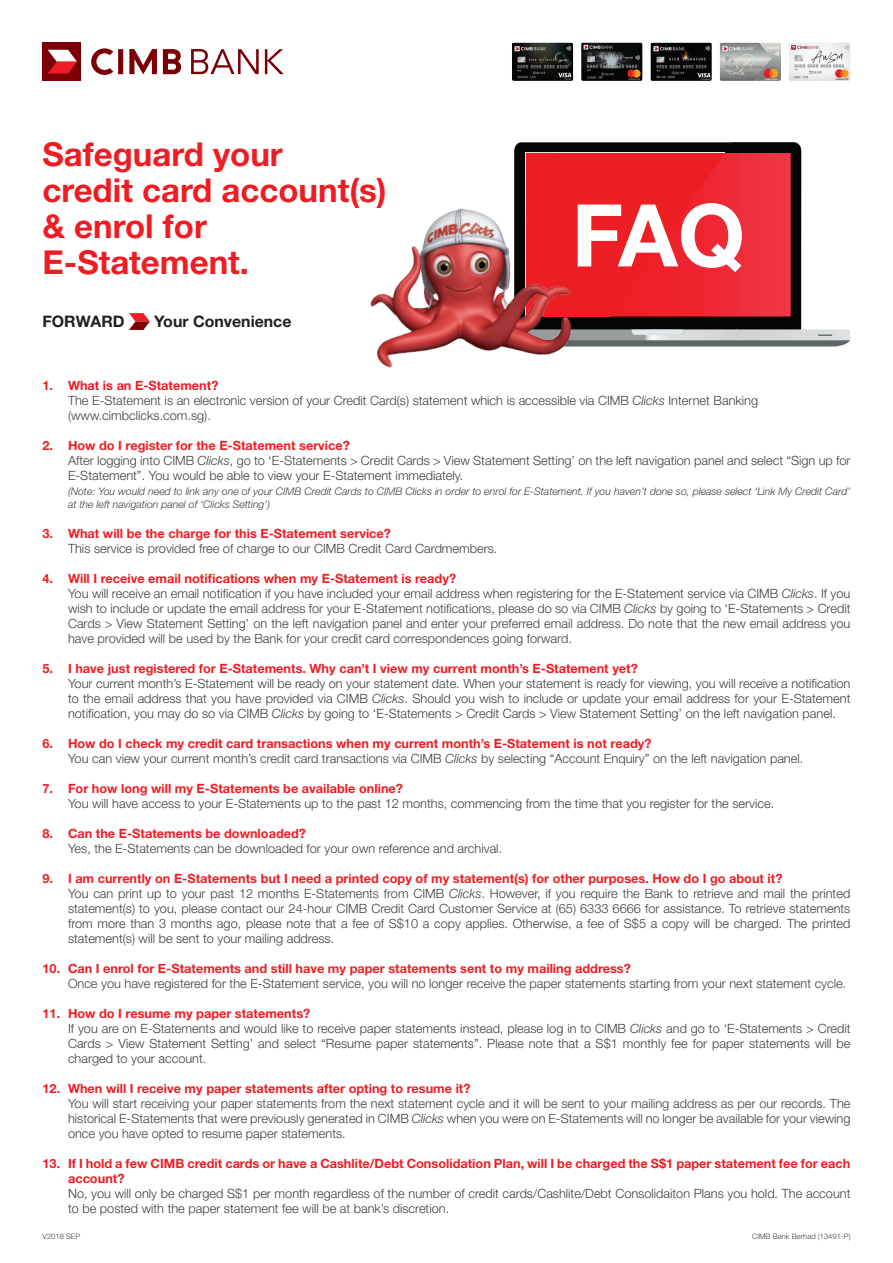
<style>
.page{position:relative;width:893px;height:1263px;background:#fff}
.page>*{position:absolute;margin:0;border:0;box-sizing:border-box;transform-origin:0 0}
.t1{font:700 86.7px "Helvetica Neue LT Std";color:#fff}
.t2{font:700 33px/36px "Helvetica Neue LT Std";color:#ee1d23}
.t3{font:700 15.9px "Helvetica Neue LT Std";color:#231f20}
.t4{font:300 12.75px/15px "Helvetica Neue LT Std";color:#3e3e3f}
.t5{font:700 12.75px/15px "Helvetica Neue LT Std";color:#ee1d23}
.t6{font:italic 300 10.5px/13.5px "Helvetica Neue LT Std";color:#3e3e3f}
.t7{font:300 7.5px "Helvetica Neue LT Std";letter-spacing:.01em;color:#3e3e3f}
.s1{font-weight:700;color:#ee1d23}
.s2{font-style:italic}
</style>
<div class="page">
<svg style="left:514px;top:142px;width:287px;height:187px;background:#0f0f0d"></svg>
<div style="left:526px;top:153px;width:264px;height:163px;background:#ed1f25"></div>
<svg style="left:594px;top:329px;width:256px;height:18px;background:#a5a9a9"></svg>
<img style="left:611px;top:142px;width:190px;height:175px">
<img style="left:611px;top:153px;width:179px;height:163px">
<img style="left:370px;top:191px;width:224px;height:177px">
<svg style="left:129px;top:313px;width:21px;height:17px"></svg>
<div style="left:43px;top:43px;width:38px;height:38px;background:#7a0006"></div>
<svg style="left:48px;top:50px;width:29px;height:24px"></svg>
<svg style="left:91px;top:48px;width:90px;height:27px"></svg>
<svg style="left:191px;top:49px;width:68px;height:25px"></svg>
<svg style="left:265px;top:49px;width:19px;height:25px"></svg>
<img style="left:512px;top:43px;width:61px;height:38px">
<img style="left:581px;top:43px;width:61px;height:38px">
<img style="left:651px;top:43px;width:61px;height:38px">
<img style="left:720px;top:43px;width:61px;height:38px">
<img style="left:789px;top:43px;width:61px;height:38px">
<h2 class="t2" style="left:43px;top:135px;width:346px">Safeguard your<br>credit card account(s) &amp; enrol for<br>E-Statement.</h2>
<p class="t3" style="left:43px;top:312px;width:84px">FORWARD</p>
<p class="t3" style="left:154px;top:312px;width:139px">Your Convenience</p>
<h1 class="t1" style="left:572px;top:182px;width:175px">FAQ</h1>
<p class="t4" style="left:68px;top:377px;width:692px;text-indent:-26px"><span class="s1">1. What is an E-Statement?<br></span>The E-Statement is an electronic version of your Credit Card(s) statement which is accessible via CIMB <span class="s2">Clicks</span> Internet Banking (www.cimbclicks.com.sg).</p>
<p class="t4" style="left:68px;top:437px;width:784px;text-indent:-26px"><span class="s1">2. How do I register for the E-Statement service?<br></span>After logging into CIMB <span class="s2">Clicks</span>, go to ‘E-Statements &gt; Credit Cards &gt; View Statement Setting’ on the left navigation panel and select “Sign up for<br>E-Statement”. You would be able to view your E-Statement immediately.</p>
<p class="t6" style="left:68px;top:484px;width:784px">(Note: You would need to link any one of your CIMB Credit Cards to CIMB Clicks in order to enrol for E-Statement. If you haven’t done so, please select ‘Link My Credit Card’ at the left navigation panel of ‘Clicks Setting’)</p>
<p class="t5" style="left:43px;top:526px;width:350px">3. What will be the charge for this E-Statement service?</p>
<p class="t4" style="left:68px;top:541px;width:431px">This service is provided free of charge to our CIMB Credit Card Cardmembers.</p>
<p class="t4" style="left:68px;top:571px;width:784px;text-indent:-26px"><span class="s1">4. Will I receive email notifications when my E-Statement is ready?<br></span>You will receive an email notification if you have included your email address when registering for the E-Statement service via CIMB <span class="s2">Clicks</span>. If you wish to include or update the email address for your E-Statement notifications, please do so via CIMB <span class="s2">Clicks</span> by going to ‘E-Statements &gt; Credit Cards &gt; View Statement Setting’ on the left navigation panel and enter your preferred email address. Do note that the new email address you have provided will be used by the Bank for your credit card correspondences going forward.</p>
<p class="t5" style="left:43px;top:661px;width:597px">5. I have just registered for E-Statements. Why can’t I view my current month’s E-Statement yet?</p>
<p class="t4" style="left:68px;top:676px;width:784px;text-align:justify">Your current month’s E-Statement will be ready on your statement date. When your statement is ready for viewing, you will receive a notification to the email address that you have provided via CIMB <span class="s2">Clicks</span>. Should you wish to include or update your email address for your E-Statement notification, you may do so via CIMB <span class="s2">Clicks</span> by going to ‘E-Statements &gt; Credit Cards &gt; View Statement Setting’ on the left navigation panel.</p>
<p class="t4" style="left:68px;top:736px;width:737px;text-indent:-26px"><span class="s1">6. How do I check my credit card transactions when my current month’s E-Statement is not ready?<br></span>You can view your current month’s credit card transactions via CIMB <span class="s2">Clicks</span> by selecting “Account Enquiry” on the left navigation panel.</p>
<p class="t5" style="left:43px;top:781px;width:362px">7. For how long will my E-Statements be available online?</p>
<p class="t4" style="left:68px;top:796px;width:708px">You will have access to your E-Statements up to the past 12 months, commencing from the time that you register for the service.</p>
<p class="t5" style="left:43px;top:826px;width:265px">8. Can the E-Statements be downloaded?</p>
<p class="t4" style="left:68px;top:841px;width:436px">Yes, the E-Statements can be downloaded for your own reference and archival.</p>
<p class="t4" style="left:68px;top:871px;width:784px;text-indent:-26px"><span class="s1">9. I am currently on E-Statements but I need a printed copy of my statement(s) for other purposes. How do I go about it?<br></span>You can print up to your past 12 months E-Statements from CIMB <span class="s2">Clicks</span>. However, if you require the Bank to retrieve and mail the printed statement(s) to you, please contact our 24-hour CIMB Credit Card Customer Service at (65) 6333 6666 for assistance. To retrieve statements from more than 3 months ago, please note that a fee of S$10 a copy applies. Otherwise, a fee of S$5 a copy will be charged. The printed statement(s) will be sent to your mailing address.</p>
<p class="t5" style="left:43px;top:961px;width:590px">10. Can I enrol for E-Statements and still have my paper statements sent to my mailing address?</p>
<p class="t4" style="left:68px;top:976px;width:780px">Once you have registered for the E-Statement service, you will no longer receive the paper statements starting from your next statement cycle.</p>
<p class="t4" style="left:68px;top:1006px;width:784px;text-indent:-26px"><span class="s1">11. How do I resume my paper statements?<br></span>If you are on E-Statements and would like to receive paper statements instead, please log in to CIMB <span class="s2">Clicks</span> and go to ‘E-Statements &gt; Credit Cards &gt; View Statement Setting’ and select “Resume paper statements”. Please note that a S$1 monthly fee for paper statements will be charged to your account.</p>
<p class="t5" style="left:43px;top:1081px;width:429px">12. When will I receive my paper statements after opting to resume it?</p>
<p class="t4" style="left:68px;top:1096px;width:784px;text-align:justify">You will start receiving your paper statements from the next statement cycle and it will be sent to your mailing address as per our records. The historical E-Statements that were previously generated in CIMB <span class="s2">Clicks</span> when you were on E-Statements will no longer be available for your viewing once you have opted to resume paper statements.</p>
<p class="t5" style="left:68px;top:1156px;width:784px;text-indent:-26px">13. If I hold a few CIMB credit cards or have a Cashlite/Debt Consolidation Plan, will I be charged the S$1 paper statement fee for each account?</p>
<p class="t4" style="left:68px;top:1186px;width:784px">No, you will only be charged S$1 per month regardless of the number of credit cards/Cashlite/Debt Consolidaiton Plans you hold. The account to be posted with the paper statement fee will be at bank’s discretion.</p>
<p class="t7" style="left:43px;top:1231px;width:39px">V2018 SEP</p>
<p class="t7" style="left:752px;top:1231px;width:100px">CIMB Bank Berhad (13491-P)</p>
</div>
